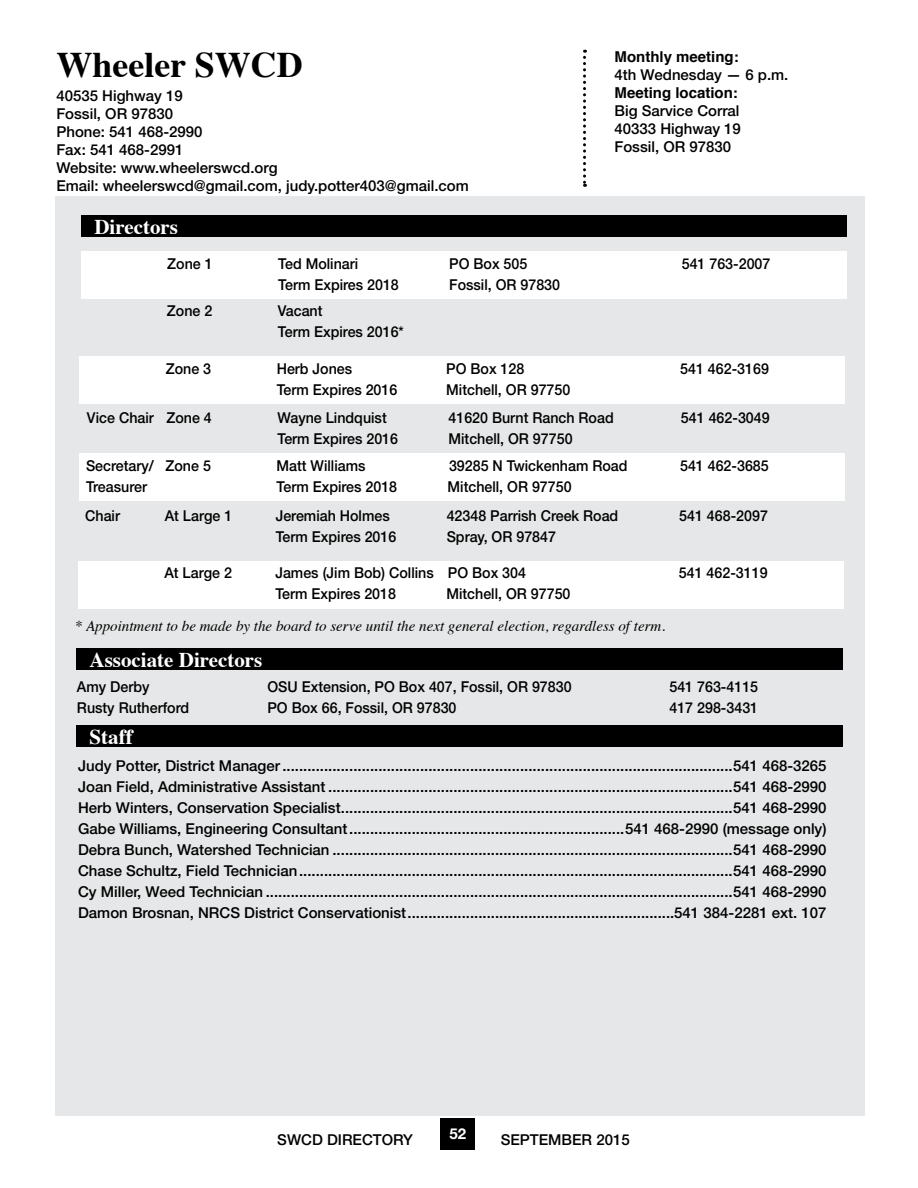
<style>
.page{position:relative;width:918px;height:1188px;background:#fff}
.page>*{position:absolute;margin:0;border:0;box-sizing:border-box;transform-origin:0 0}
.t1{font:700 36px "Times";color:#000}
.t2{font:700 21px "Times";color:#fff}
.t3{font:500 15px/18px "Helvetica Neue LT Std";color:#000;text-align:justify}
.t4{font:500 15px/21px "Helvetica Neue LT Std";color:#000;scale:.95 1}
.t5{font:italic 15px "Times";color:#000}
.t6{font:700 15px "Helvetica";color:#000}
.t7{font:500 15px "Helvetica Neue LT Std";color:#000}
.t8{font:700 15px "Helvetica Neue LT Std";color:#fff}
</style>
<div class="page">
<div style="left:55px;top:196px;width:810px;height:920px;background:#e6e7e8"></div>
<svg style="left:583px;top:50px;width:3px;height:137px"></svg>
<div style="left:81px;top:215px;width:766px;height:22px;background:#000"></div>
<div style="left:81px;top:251px;width:766px;height:48px;background:#fff"></div>
<div style="left:80px;top:356px;width:765px;height:48px;background:#fff"></div>
<div style="left:79px;top:453px;width:766px;height:48px;background:#fff"></div>
<div style="left:78px;top:561px;width:766px;height:48px;background:#fff"></div>
<div style="left:441px;top:1118px;width:34px;height:32px;background:#000"></div>
<div style="left:76px;top:648px;width:767px;height:22px;background:#000"></div>
<div style="left:76px;top:725px;width:767px;height:22px;background:#000"></div>
<p class="t6" style="left:615px;top:45px;width:126px">Monthly meeting:</p>
<p class="t3" style="left:615px;top:66px;width:175px">4th Wednesday — 6 p.m.</p>
<p class="t6" style="left:615px;top:81px;width:125px">Meeting location:</p>
<p class="t3" style="left:615px;top:102px;width:128px">Big Sarvice Corral 40333 Highway 19<br>Fossil, OR 97830</p>
<h1 class="t1" style="left:56px;top:30px;width:248px">Wheeler SWCD</h1>
<p class="t3" style="left:56px;top:87px;width:414px;text-align:left">40535 Highway 19<br>Fossil, OR 97830<br>Phone: 541 468-2990<br>Fax: 541 468-2991<br>Website: www.wheelerswcd.org<br>Email: wheelerswcd@gmail.com, judy.potter403@gmail.com</p>
<h2 class="t2" style="left:94px;top:206px;width:85px">Directors</h2>
<p class="t4" style="left:167px;top:253px;width:88px">Zone 1 T</p>
<p class="t4" style="left:285px;top:253px;width:78px">ed Molinari</p>
<p class="t4" style="left:449px;top:253px;width:84px">PO Box 505</p>
<p class="t4" style="left:682px;top:253px;width:95px">541 763-2007</p>
<p class="t4" style="left:278px;top:274px;width:129px">Term Expires 2018</p>
<p class="t4" style="left:449px;top:274px;width:118px">Fossil, OR 97830</p>
<p class="t4" style="left:167px;top:300px;width:49px">Zone 2</p>
<p class="t4" style="left:278px;top:300px;width:134px">Vacant<br>Term Expires 2016*</p>
<p class="t4" style="left:166px;top:358px;width:49px">Zone 3</p>
<p class="t4" style="left:277px;top:358px;width:81px">Herb Jones</p>
<p class="t4" style="left:446px;top:358px;width:84px">PO Box 128</p>
<p class="t4" style="left:680px;top:358px;width:95px">541 462-3169</p>
<p class="t4" style="left:277px;top:379px;width:160px">Term Expires 2016 M</p>
<p class="t4" style="left:459px;top:379px;width:119px">itchell, OR 97750</p>
<p class="t4" style="left:87px;top:407px;width:133px">Vice Chair Zone 4</p>
<p class="t4" style="left:277px;top:407px;width:117px">Wayne Lindquist</p>
<p class="t4" style="left:448px;top:407px;width:175px">41620 Burnt Ranch Road</p>
<p class="t4" style="left:681px;top:407px;width:95px">541 462-3049</p>
<p class="t4" style="left:277px;top:428px;width:161px">Term Expires 2016 M</p>
<p class="t4" style="left:461px;top:428px;width:119px">itchell, OR 97750</p>
<p class="t4" style="left:86px;top:455px;width:174px">Secretary/ Zone 5 M</p>
<p class="t4" style="left:289px;top:455px;width:82px">att Williams</p>
<p class="t4" style="left:449px;top:455px;width:189px">39285 N Twickenham Road</p>
<p class="t4" style="left:680px;top:455px;width:95px">541 462-3685</p>
<p class="t4" style="left:86px;top:476px;width:72px">Treasurer T</p>
<p class="t4" style="left:283px;top:476px;width:154px">erm Expires 2018 M</p>
<p class="t4" style="left:460px;top:476px;width:119px">itchell, OR 97750</p>
<p class="t4" style="left:85px;top:505px;width:38px">Chair</p>
<p class="t4" style="left:165px;top:505px;width:73px">At Large 1</p>
<p class="t4" style="left:276px;top:505px;width:122px">Jeremiah Holmes</p>
<p class="t4" style="left:447px;top:505px;width:182px">42348 Parrish Creek Road</p>
<p class="t4" style="left:679px;top:505px;width:95px">541 468-2097</p>
<p class="t4" style="left:276px;top:526px;width:129px">Term Expires 2016</p>
<p class="t4" style="left:447px;top:526px;width:117px">Spray, OR 97847</p>
<p class="t4" style="left:164px;top:562px;width:73px">At Large 2</p>
<p class="t4" style="left:275px;top:562px;width:265px">James (Jim Bob) Collins PO Box 304</p>
<p class="t4" style="left:679px;top:562px;width:95px">541 462-3119</p>
<p class="t4" style="left:275px;top:583px;width:161px">Term Expires 2018 M</p>
<p class="t4" style="left:459px;top:583px;width:119px">itchell, OR 97750</p>
<p class="t5" style="left:75px;top:613px;width:592px">* Appointment to be made by the board to serve until the next general election, regardless of term.</p>
<h2 class="t2" style="left:90px;top:640px;width:174px">Associate Directors</h2>
<p class="t4" style="left:77px;top:676px;width:78px">Amy Derby</p>
<p class="t4" style="left:267px;top:676px;width:322px">OSU Extension, PO Box 407, Fossil, OR 97830</p>
<p class="t4" style="left:669px;top:676px;width:95px">541 763-4115</p>
<p class="t4" style="left:77px;top:697px;width:120px">Rusty Rutherford</p>
<p class="t4" style="left:267px;top:697px;width:201px">PO Box 66, Fossil, OR 97830</p>
<p class="t4" style="left:669px;top:697px;width:95px">417 298-3431</p>
<h2 class="t2" style="left:90px;top:717px;width:45px">Staff</h2>
<p class="t3" style="left:78px;top:755px;width:750px;line-height:21px">Judy Potter, District Manager............................................................................................................541 468-3265<br>Joan Field, Administrative Assistant .................................................................................................541 468-2990<br>Herb Winters, Conservation Specialist..............................................................................................541 468-2990<br>Gabe Williams, Engineering Consultant..................................................................541 468-2990 (message only)<br>Debra Bunch, Watershed Technician ................................................................................................541 468-2990<br>Chase Schultz, Field Technician........................................................................................................541 468-2990<br>Cy Miller, Weed Technician ................................................................................................................541 468-2990<br>Damon Brosnan, NRCS District Conservationist................................................................541 384-2281 ext. 107</p>
<p class="t7" style="left:277px;top:1130px;width:137px">SWCD DIRECTORY</p>
<p class="t8" style="left:450px;top:1125px;width:18px">52</p>
<p class="t3" style="left:501px;top:1130px;width:130px">September 2015</p>
</div>
